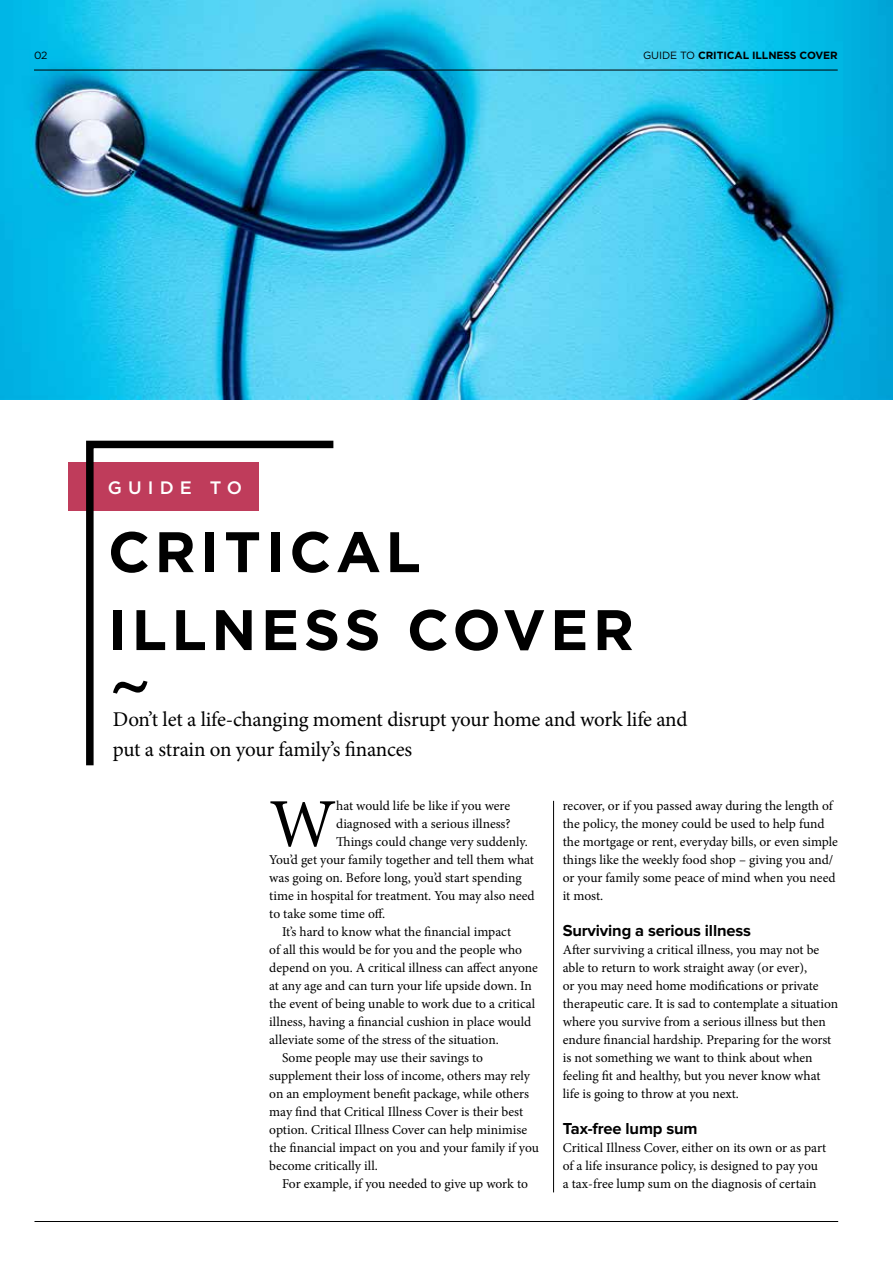
<style>
.page{position:relative;width:893px;height:1263px;background:#fff}
.page>*{position:absolute;margin:0;border:0;box-sizing:border-box;transform-origin:0 0}
.t1{font:68.85px "Minion Pro";color:#000}
.t2{font:700 57px/77.8px "Gotham HTF";letter-spacing:.08em;color:#000}
.t3{font:21px/30px "Minion Pro";letter-spacing:-.015em;color:#000}
.t4{font:500 18px "Gotham HTF";letter-spacing:.34em;color:#fff}
.t5{font:700 16.5px "Proxima Nova";letter-spacing:-.01em;color:#000}
.t6{font:13.5px/18px "Minion Pro";letter-spacing:-.005em;color:#000}
.t7{font:700 10.5px "Gotham HTF";letter-spacing:-.01em;color:#000}
.t8{font:10.5px "Gotham HTF";color:#000}
.s1{font-weight:400}
</style>
<div class="page">
<img style="left:0;top:0;width:893px;height:400px">
<hr style="left:34px;top:70px;width:804px;height:1px;background:#000">
<div style="left:69px;top:462px;width:190px;height:48px;background:#bf3c5b"></div>
<svg style="left:82px;top:440px;width:252px;height:326px"></svg>
<svg style="left:113px;top:681px;width:35px;height:13px"></svg>
<hr style="left:34px;top:1221px;width:804px;height:1px;background:#000">
<hr style="left:553px;top:801px;width:1px;height:391px;background:#000">
<p class="t8" style="left:34px;top:49px;width:15px">02</p>
<p class="t7" style="left:643px;top:49px;width:196px"><span class="s1">GUIDE TO</span> CRITICAL ILLNESS COVER</p>
<h3 class="t4" style="left:108px;top:478px;width:136px">GUIDE TO</h3>
<h2 class="t2" style="left:108px;top:512px;width:528px">CRITICAL<br>ILLNESS COVER</h2>
<h3 class="t3" style="left:113px;top:704px;width:576px">Don’t let a life-changing moment disrupt your home and work life and put a strain on your family’s finances</h3>
<h1 class="t1" style="left:269px;top:778px;width:68px">W</h1>
<p class="t6" style="left:336px;top:797px;width:175px">hat would life be like if you were</p>
<p class="t6" style="left:563px;top:797px;width:277px">recover, or if you passed away during the length of the policy, the money could be used to help fund the mortgage or rent, everyday bills, or even simple things like the weekly food shop – giving you and/ or your family some peace of mind when you need it most.</p>
<p class="t5" style="left:563px;top:921px;width:190px">Surviving a serious illness</p>
<p class="t6" style="left:563px;top:941px;width:277px">After surviving a critical illness, you may not be able to return to work straight away (or ever),<br>or you may need home modifications or private therapeutic care. It is sad to contemplate a situation where you survive from a serious illness but then endure financial hardship. Preparing for the worst is not something we want to think about when feeling fit and healthy, but you never know what life is going to throw at you next.</p>
<p class="t5" style="left:563px;top:1119px;width:136px">Tax-free lump sum</p>
<p class="t6" style="left:563px;top:1139px;width:265px">Critical Illness Cover, either on its own or as part of a life insurance policy, is designed to pay you a tax-free lump sum on the diagnosis of certain</p>
<p class="t6" style="left:336px;top:815px;width:176px">diagnosed with a serious illness?</p>
<p class="t6" style="left:336px;top:833px;width:193px">Things could change very suddenly.</p>
<p class="t6" style="left:269px;top:851px;width:266px">You’d get your family together and tell them what</p>
<p class="t6" style="left:269px;top:869px;width:254px">was going on. Before long, you’d start spending</p>
<p class="t6" style="left:269px;top:887px;width:267px">time in hospital for treatment. You may also need</p>
<p class="t6" style="left:269px;top:905px;width:118px">to take some time off.</p>
<p class="t6" style="left:282px;top:923px;width:231px">It’s hard to know what the financial impact</p>
<p class="t6" style="left:269px;top:941px;width:254px">of all this would be for you and the people who</p>
<p class="t6" style="left:269px;top:959px;width:270px">depend on you. A critical illness can affect anyone</p>
<p class="t6" style="left:269px;top:977px;width:264px">at any age and can turn your life upside down. In</p>
<p class="t6" style="left:269px;top:995px;width:267px">the event of being unable to work due to a critical</p>
<p class="t6" style="left:269px;top:1013px;width:264px">illness, having a financial cushion in place would</p>
<p class="t6" style="left:269px;top:1031px;width:231px">alleviate some of the stress of the situation.</p>
<p class="t6" style="left:282px;top:1049px;width:202px">Some people may use their savings to</p>
<p class="t6" style="left:269px;top:1067px;width:262px">supplement their loss of income, others may rely</p>
<p class="t6" style="left:269px;top:1085px;width:261px">on an employment benefit package, while others</p>
<p class="t6" style="left:269px;top:1103px;width:255px">may find that Critical Illness Cover is their best</p>
<p class="t6" style="left:269px;top:1121px;width:259px">option. Critical Illness Cover can help minimise</p>
<p class="t6" style="left:269px;top:1139px;width:271px">the financial impact on you and your family if you</p>
<p class="t6" style="left:269px;top:1157px;width:110px">become critically ill.</p>
<p class="t6" style="left:282px;top:1175px;width:247px">For example, if you needed to give up work to</p>
</div>
